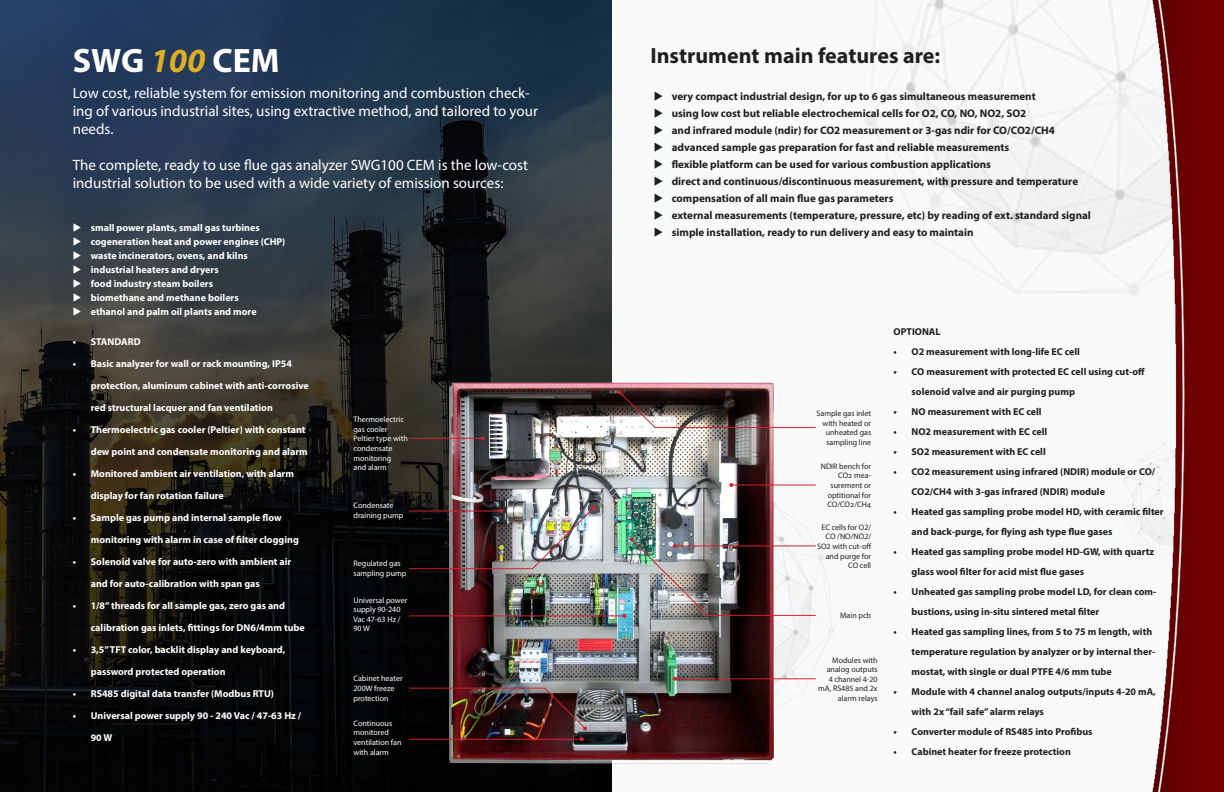
<style>
.page{position:relative;width:1224px;height:792px;background:#fff}
.page>*{position:absolute;margin:0;border:0;box-sizing:border-box;transform-origin:0 0}
.t1{font:700 34px "Myriad Pro";color:#fff}
.t2{font:700 22px "Myriad Pro";color:#231f20}
.t3{font:15px/18px "Myriad Pro";color:#fff}
.t4{font:700 11px "Myriad Pro";color:#231f20}
.t5{font:700 10px "Myriad Pro";color:#fff}
.t6{font:700 10px/20px "Myriad Pro";color:#231f20}
.t7{font:8px/9.6px "Myriad Pro";color:#fff}
.t8{font:8px/9.6px "Myriad Pro";color:#231f20;text-align:right}
.s1{font-style:italic;color:#e0ae25}
</style>
<div class="page">
<img style="left:0;top:0;width:1152px;height:792px">
<svg style="left:196px;top:671px;width:19px;height:1px"></svg>
<hr style="left:197px;top:715px;width:86px;height:1px;background:#231f20">
<hr style="left:419px;top:572px;width:75px;height:1px;background:#231f20">
<hr style="left:112px;top:724px;width:77px;height:1px;background:#231f20">
<svg style="left:188px;top:715px;width:10px;height:10px"></svg>
<svg style="left:188px;top:678px;width:28px;height:10px"></svg>
<img style="left:1152px;top:0;width:72px;height:792px">
<img style="left:450px;top:381px;width:326px;height:385px">
<hr style="left:675px;top:678px;width:141px;height:1px;background:#d1232a">
<svg style="left:673px;top:677px;width:4px;height:4px"></svg>
<hr style="left:409px;top:615px;width:215px;height:1px;background:#d1232a">
<hr style="left:675px;top:545px;width:141px;height:1px;background:#d1232a">
<hr style="left:731px;top:484px;width:85px;height:1px;background:#d1232a">
<svg style="left:729px;top:483px;width:4px;height:4px"></svg>
<img style="left:622px;top:537px;width:87px;height:81px">
<svg style="left:543px;top:687px;width:44px;height:44px;background:#583b3c"></svg>
<hr style="left:409px;top:438px;width:74px;height:1px;background:#d1232a">
<svg style="left:481px;top:436px;width:4px;height:4px"></svg>
<hr style="left:409px;top:511px;width:92px;height:1px;background:#d1232a">
<svg style="left:499px;top:509px;width:4px;height:4px"></svg>
<img style="left:531px;top:506px;width:65px;height:64px">
<hr style="left:409px;top:568px;width:124px;height:1px;background:#d1232a">
<svg style="left:618px;top:390px;width:39px;height:39px"></svg>
<hr style="left:655px;top:427px;width:161px;height:1px;background:#d1232a">
<hr style="left:409px;top:688px;width:136px;height:1px;background:#d1232a">
<hr style="left:409px;top:739px;width:173px;height:1px;background:#d1232a">
<svg style="left:580px;top:737px;width:4px;height:4px"></svg>
<hr style="left:707px;top:615px;width:109px;height:1px;background:#d1232a">
<svg style="left:74px;top:223px;width:7px;height:93px"></svg>
<svg style="left:655px;top:91px;width:8px;height:9px"></svg>
<svg style="left:655px;top:108px;width:8px;height:9px"></svg>
<svg style="left:655px;top:125px;width:8px;height:9px"></svg>
<svg style="left:655px;top:142px;width:8px;height:9px"></svg>
<svg style="left:655px;top:159px;width:8px;height:9px"></svg>
<svg style="left:655px;top:176px;width:8px;height:9px"></svg>
<svg style="left:655px;top:193px;width:8px;height:9px"></svg>
<svg style="left:655px;top:210px;width:8px;height:9px"></svg>
<svg style="left:655px;top:227px;width:8px;height:9px"></svg>
<p class="t1" style="left:73px;top:39px;width:208px">SWG <span class="s1">100</span> CEM</p>
<p class="t3" style="left:73px;top:84px;width:467px">Low cost, reliable system for emission monitoring and combustion check&shy;ing of various industrial sites, using extractive method, and tailored to your needs.</p>
<p class="t3" style="left:73px;top:156px;width:457px">The complete, ready to use flue gas analyzer SWG100 CEM is the low-cost industrial solution to be used with a wide variety of emission sources:</p>
<p class="t5" style="left:91px;top:221px;width:171px">small power plants, small gas turbines</p>
<p class="t5" style="left:91px;top:235px;width:196px">cogeneration heat and power engines (CHP)</p>
<p class="t5" style="left:91px;top:249px;width:159px">waste incinerators, ovens, and kilns</p>
<p class="t5" style="left:91px;top:263px;width:129px">industrial heaters and dryers</p>
<p class="t5" style="left:91px;top:277px;width:124px">food industry steam boilers</p>
<p class="t5" style="left:91px;top:291px;width:149px">biomethane and methane boilers</p>
<p class="t5" style="left:91px;top:305px;width:167px">ethanol and palm oil plants and more</p>
<p class="t5" style="left:73px;top:335px;width:69px">• STANDARD</p>
<p class="t5" style="left:73px;top:357px;width:221px">• Basic analyzer for wall or rack mounting, IP54</p>
<p class="t5" style="left:91px;top:379px;width:220px">protection, aluminum cabinet with anti-corrosive</p>
<p class="t5" style="left:91px;top:401px;width:184px">red structural lacquer and fan ventilation</p>
<p class="t5" style="left:73px;top:423px;width:234px">• Thermoelectric gas cooler (Peltier) with constant</p>
<p class="t5" style="left:91px;top:445px;width:218px">dew point and condensate monitoring and alarm</p>
<p class="t5" style="left:73px;top:467px;width:223px">• Monitored ambient air ventilation, with alarm</p>
<p class="t5" style="left:91px;top:489px;width:135px">display for fan rotation failure</p>
<p class="t5" style="left:73px;top:511px;width:210px">• Sample gas pump and internal sample flow</p>
<p class="t5" style="left:91px;top:533px;width:210px">monitoring with alarm in case of filter clogging</p>
<p class="t5" style="left:73px;top:555px;width:220px">• Solenoid valve for auto-zero with ambient air</p>
<p class="t5" style="left:91px;top:577px;width:171px">and for auto-calibration with span gas</p>
<p class="t5" style="left:73px;top:599px;width:214px">• 1/8” threads for all sample gas, zero gas and</p>
<p class="t5" style="left:91px;top:621px;width:216px">calibration gas inlets, fittings for DN6/4mm tube</p>
<p class="t5" style="left:73px;top:643px;width:214px">• 3,5” TFT color, backlit display and keyboard,</p>
<p class="t5" style="left:91px;top:665px;width:136px">password protected operation</p>
<p class="t5" style="left:73px;top:687px;width:203px">• RS485 digital data transfer (Modbus RTU)</p>
<p class="t5" style="left:73px;top:709px;width:230px">• Universal power supply 90 - 240 Vac / 47-63 Hz /</p>
<p class="t5" style="left:91px;top:731px;width:23px">90 W</p>
<p class="t7" style="left:354px;top:415px;width:52px">Thermoelectric</p>
<p class="t7" style="left:354px;top:424px;width:36px">gas cooler</p>
<p class="t7" style="left:354px;top:434px;width:56px">Peltier type with</p>
<p class="t7" style="left:354px;top:443px;width:40px">condensate monitoring</p>
<p class="t7" style="left:354px;top:463px;width:35px">and alarm</p>
<p class="t7" style="left:354px;top:501px;width:51px">Condensate draining pump</p>
<p class="t7" style="left:354px;top:559px;width:54px">Regulated gas sampling pump</p>
<p class="t7" style="left:354px;top:595px;width:55px">Universal power supply 90-240<br>Vac 47-63 Hz /<br>90 W</p>
<p class="t7" style="left:354px;top:674px;width:51px">Cabinet heater<br>200W freeze protection</p>
<p class="t7" style="left:354px;top:718px;width:50px">Continuous monitored ventilation fan with alarm</p>
<p class="t2" style="left:650px;top:42px;width:291px">Instrument main features are:</p>
<p class="t4" style="left:672px;top:89px;width:365px">very compact industrial design, for up to 6 gas simultaneous measurement</p>
<p class="t4" style="left:672px;top:106px;width:356px">using low cost but reliable electrochemical cells for O2, CO, NO, NO2, SO2</p>
<p class="t4" style="left:672px;top:123px;width:385px">and infrared module (ndir) for CO2 measurement or 3-gas ndir for CO/CO2/CH4</p>
<p class="t4" style="left:672px;top:140px;width:339px">advanced sample gas preparation for fast and reliable measurements</p>
<p class="t4" style="left:672px;top:157px;width:321px">flexible platform can be used for various combustion applications</p>
<p class="t4" style="left:672px;top:174px;width:408px">direct and continuous/discontinuous measurement, with pressure and temperature</p>
<p class="t4" style="left:672px;top:191px;width:223px">compensation of all main flue gas parameters</p>
<p class="t4" style="left:672px;top:208px;width:421px">external measurements (temperature, pressure, etc) by reading of ext. standard signal</p>
<p class="t4" style="left:672px;top:225px;width:303px">simple installation, ready to run delivery and easy to maintain</p>
<p class="t8" style="left:817px;top:408px;width:56px">Sample gas inlet with heated or unheated gas sampling line</p>
<p class="t8" style="left:821px;top:461px;width:52px">NDIR bench for<br>CO2 mea&shy;surement or optitional for<br>CO/CO2/CH4</p>
<p class="t8" style="left:817px;top:522px;width:56px">EC cells for O2/<br>CO /NO/NO2/<br>SO2 with cut-off and purge for<br>CO cell</p>
<p class="t8" style="left:840px;top:610px;width:33px">Main pcb</p>
<p class="t8" style="left:818px;top:655px;width:61px">Modules with analog outputs<br>4 channel 4-20 mA, RS485 and 2x alarm relays</p>
<p class="t6" style="left:894px;top:321px;width:49px">OPTIONAL</p>
<p class="t6" style="left:894px;top:341px;width:188px">• O2 measurement with long-life EC cell</p>
<p class="t6" style="left:912px;top:361px;width:235px;text-indent:-18px">• CO measurement with protected EC cell using cut-off solenoid valve and air purging pump</p>
<p class="t6" style="left:894px;top:401px;width:150px">• NO measurement with EC cell</p>
<p class="t6" style="left:894px;top:421px;width:155px">• NO2 measurement with EC cell</p>
<p class="t6" style="left:894px;top:441px;width:154px">• SO2 measurement with EC cell</p>
<p class="t6" style="left:912px;top:461px;width:245px;text-indent:-18px">• CO2 measurement using infrared (NDIR) module or CO/<br>CO2/CH4 with 3-gas infrared (NDIR) module</p>
<p class="t6" style="left:912px;top:501px;width:254px;text-indent:-18px">• Heated gas sampling probe model HD, with ceramic filter and back-purge, for flying ash type flue gases</p>
<p class="t6" style="left:912px;top:541px;width:244px;text-indent:-18px">• Heated gas sampling probe model HD-GW, with quartz glass wool filter for acid mist flue gases</p>
<p class="t6" style="left:912px;top:581px;width:246px;text-indent:-18px">• Unheated gas sampling probe model LD, for clean com&shy;bustions, using in-situ sintered metal filter</p>
<p class="t6" style="left:912px;top:621px;width:245px;text-indent:-18px">• Heated gas sampling lines, from 5 to 75 m length, with temperature regulation by analyzer or by internal ther&shy;mostat, with single or dual PTFE 4/6 mm tube</p>
<p class="t6" style="left:912px;top:681px;width:246px;text-indent:-18px">• Module with 4 channel analog outputs/inputs 4-20 mA, with 2x “fail safe” alarm relays</p>
<p class="t6" style="left:894px;top:721px;width:200px">• Converter module of RS485 into Profibus</p>
<p class="t6" style="left:894px;top:741px;width:179px">• Cabinet heater for freeze protection</p>
</div>
